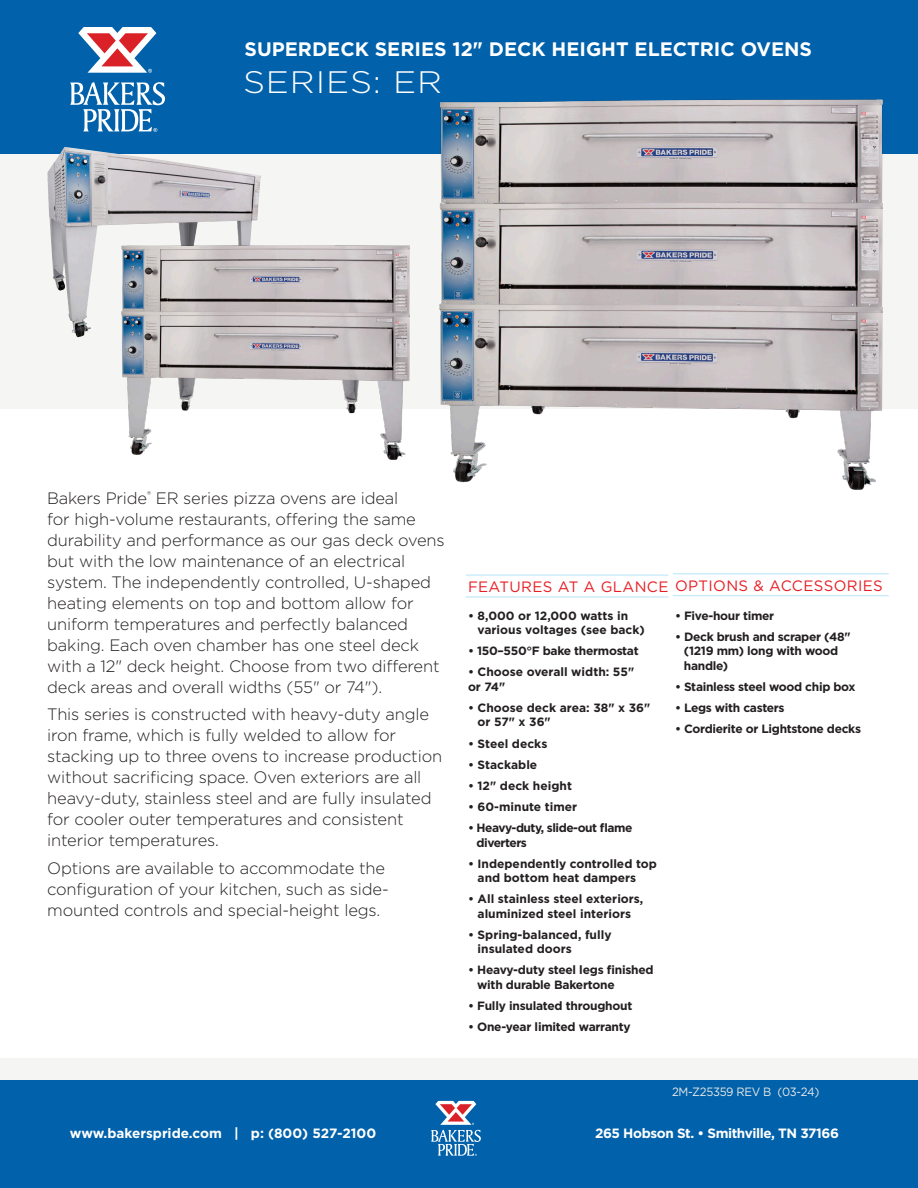
<style>
.page{position:relative;width:918px;height:1188px;background:#fff}
.page>*{position:absolute;margin:0;border:0;box-sizing:border-box;transform-origin:0 0}
.Model_Number{font:300 31.05px "Gotham";letter-spacing:.025em;color:#fff;scale:1.11 1}
.Product_Name{font:700 19.5px "Gotham";color:#fff}
.Body_copy{font:300 16.5px/21px "Gotham";letter-spacing:-.01em;color:#231f20}
.Sub_Head_With_Lines{font:15px "Gotham";letter-spacing:.025em;color:#e61e25}
.t1{font:700 13.5px "Gotham";color:#fff}
.t2{font:700 13.5px "Gotham";letter-spacing:-.025em;color:#fff}
.Feature_Copy_Bold{font:700 12px/14.4px "Gotham";color:#231f20}
.Feature_Copy_Bold-2{font:700 12px/14.4px "Gotham";letter-spacing:-.02em;color:#231f20}
.Feature_Copy_Bold-3{font:700 12px/14.4px "Gotham";letter-spacing:-.04em;color:#231f20}
.Specification_Copy{font:12px "Gotham";letter-spacing:-.025em;color:#e8e9e7;scale:.95 1}
</style>
<div class="page">
<div style="left:0;top:149px;width:918px;height:259px;background:#f5f6f3"></div>
<div style="left:0;top:0;width:918px;height:153px;background:#0161aa"></div>
<svg style="left:78px;top:27px;width:78px;height:46px"></svg>
<svg style="left:70px;top:82px;width:95px;height:49px"></svg>
<div style="left:0;top:1058px;width:918px;height:76px;background:#f5f6f3"></div>
<div style="left:0;top:1080px;width:918px;height:108px;background:#0161aa"></div>
<svg style="left:431px;top:1101px;width:50px;height:55px"></svg>
<hr style="left:466px;top:574px;width:203px;height:2px;background:#c6eafa">
<hr style="left:466px;top:596px;width:203px;height:2px;background:#c6eafa">
<hr style="left:673px;top:573px;width:216px;height:1px;background:#c6eafa">
<hr style="left:673px;top:595px;width:216px;height:1px;background:#c6eafa">
<img style="left:47px;top:147px;width:142px;height:190px">
<img style="left:122px;top:245px;width:287px;height:214px">
<img style="left:440px;top:99px;width:443px;height:390px">
<p class="Product_Name" style="left:245px;top:36px;width:569px">SUPERDECK SERIES 12" DECK HEIGHT ELECTRIC OVENS</p>
<p class="Model_Number" style="left:243px;top:62px;width:181px">SERIES: ER</p>
<p class="Body_copy" style="left:47px;top:487px;width:399px">Bakers Pride<sup>®</sup> ER series pizza ovens are ideal<br>for high-volume restaurants, offering the same durability and performance as our gas deck ovens but with the low maintenance of an electrical system. The independently controlled, U-shaped heating elements on top and bottom allow for uniform temperatures and perfectly balanced baking. Each oven chamber has one steel deck with a 12" deck height. Choose from two different deck areas and overall widths (55" or 74").</p>
<p class="Body_copy" style="left:47px;top:703px;width:396px">This series is constructed with heavy-duty angle iron frame, which is fully welded to allow for stacking up to three ovens to increase production without sacrificing space. Oven exteriors are all heavy-duty, stainless steel and are fully insulated for cooler outer temperatures and consistent interior temperatures.</p>
<p class="Body_copy" style="left:47px;top:857px;width:343px">Options are available to accommodate the configuration of your kitchen, such as side&shy;mounted controls and special-height legs.</p>
<p class="Sub_Head_With_Lines" style="left:468px;top:576px;width:416px">FEATURES AT A GLANCE OPTIONS &amp; ACCESSORIES</p>
<p class="Feature_Copy_Bold" style="left:478px;top:608px;width:169px;text-indent:-10px">• 8,000 or 12,000 watts in various voltages (see back)</p>
<p class="Feature_Copy_Bold-2" style="left:468px;top:644px;width:172px">• 150–550°F bake thermostat</p>
<p class="Feature_Copy_Bold" style="left:468px;top:665px;width:168px">• Choose overall width: 55" or 74"</p>
<p class="Feature_Copy_Bold" style="left:478px;top:701px;width:174px;text-indent:-10px">• Choose deck area: 38" x 36" or 57" x 36"</p>
<p class="Feature_Copy_Bold" style="left:468px;top:736px;width:81px">• Steel decks</p>
<p class="Feature_Copy_Bold" style="left:468px;top:757px;width:71px">• Stackable</p>
<p class="Feature_Copy_Bold" style="left:468px;top:778px;width:106px">• 12" deck height</p>
<p class="Feature_Copy_Bold" style="left:468px;top:800px;width:111px">• 60-minute timer</p>
<p class="Feature_Copy_Bold-3" style="left:477px;top:821px;width:157px;text-indent:-9px">• Heavy-duty, slide-out flame diverters</p>
<p class="Feature_Copy_Bold" style="left:478px;top:856px;width:181px;text-indent:-10px">• Independently controlled top and bottom heat dampers</p>
<p class="Feature_Copy_Bold" style="left:468px;top:892px;width:177px;text-align:center">• All stainless steel exteriors, aluminized steel interiors</p>
<p class="Feature_Copy_Bold" style="left:478px;top:927px;width:135px;text-indent:-10px">• Spring-balanced, fully insulated doors</p>
<p class="Feature_Copy_Bold-2" style="left:477px;top:963px;width:178px;text-indent:-9px">• Heavy-duty steel legs finished with durable Bakertone</p>
<p class="Feature_Copy_Bold-2" style="left:468px;top:998px;width:166px">• Fully insulated throughout</p>
<p class="Feature_Copy_Bold-2" style="left:468px;top:1020px;width:164px">• One-year limited warranty</p>
<p class="Feature_Copy_Bold-2" style="left:675px;top:608px;width:101px">• Five-hour timer</p>
<p class="Feature_Copy_Bold-2" style="left:684px;top:629px;width:168px;text-indent:-9px">• Deck brush and scraper (48" (1219 mm) long with wood handle)</p>
<p class="Feature_Copy_Bold-2" style="left:675px;top:679px;width:182px">• Stainless steel wood chip box</p>
<p class="Feature_Copy_Bold-2" style="left:675px;top:701px;width:111px">• Legs with casters</p>
<p class="Feature_Copy_Bold-2" style="left:675px;top:722px;width:188px">• Cordierite or Lightstone decks</p>
<p class="Specification_Copy" style="left:672px;top:1084px;width:157px">2M-Z25359 REV B (03-24)</p>
<p class="t1" style="left:70px;top:1124px;width:308px">www.bakerspride.com | p: (800) 527-2100</p>
<p class="t2" style="left:595px;top:1124px;width:246px">265 Hobson St. • Smithville, TN 37166</p>
</div>
